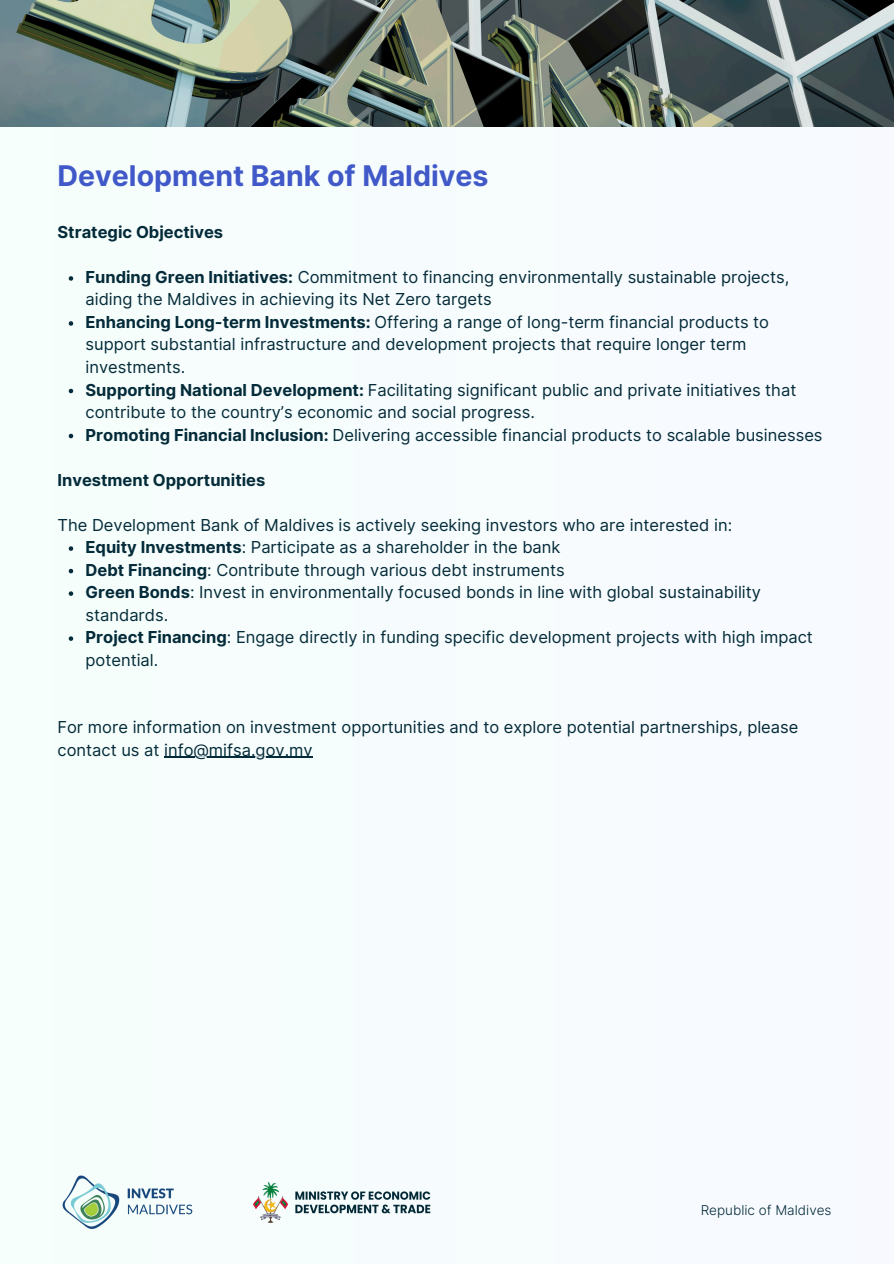
<style>
.page{position:relative;width:894px;height:1264px;background:#fff}
.page>*{position:absolute;margin:0;border:0;box-sizing:border-box;transform-origin:0 0}
.t1{font:700 28.5px "Inter";color:#4058c8}
.t2{font:16.5px/22.5px "Inter";color:#042b39}
.t3{font:700 16.5px "Inter";color:#042b39}
.t4{font:300 13.5px "Inter";color:#042b39}
.s1{font-weight:700}
</style>
<div class="page">
<div style="left:0;top:0;width:893px;height:1263px;background:#f6fcfd"></div>
<img style="left:0;top:0;width:893px;height:126px">
<img style="left:62px;top:1175px;width:131px;height:54px">
<img style="left:254px;top:1182px;width:176px;height:39px">
<svg style="left:69px;top:276px;width:4px;height:5px"></svg>
<svg style="left:69px;top:321px;width:4px;height:5px"></svg>
<svg style="left:69px;top:389px;width:4px;height:4px"></svg>
<svg style="left:69px;top:434px;width:4px;height:4px"></svg>
<svg style="left:69px;top:546px;width:4px;height:5px"></svg>
<svg style="left:69px;top:569px;width:4px;height:4px"></svg>
<svg style="left:69px;top:591px;width:4px;height:5px"></svg>
<svg style="left:69px;top:636px;width:4px;height:5px"></svg>
<hr style="left:164px;top:756px;width:149px;height:2px;background:#042b39">
<h1 class="t1" style="left:57px;top:159px;width:432px">Development Bank of Maldives</h1>
<p class="t3" style="left:57px;top:222px;width:167px">Strategic Objectives</p>
<p class="t2" style="left:85px;top:266px;width:705px"><span class="s1">Funding Green Initiatives:</span> Commitment to financing environmentally sustainable projects, aiding the Maldives in achieving its Net Zero targets</p>
<p class="t2" style="left:85px;top:311px;width:685px"><span class="s1">Enhancing Long-term Investments:</span> Offering a range of long-term financial products to support substantial infrastructure and development projects that require longer term investments.</p>
<p class="t2" style="left:85px;top:378px;width:712px"><span class="s1">Supporting National Development:</span> Facilitating significant public and private initiatives that contribute to the country’s economic and social progress.</p>
<h2 class="t2" style="left:85px;top:423px;width:738px"><span class="s1">Promoting Financial Inclusion:</span> Delivering accessible financial products to scalable businesses</h2>
<h3 class="t3" style="left:57px;top:469px;width:209px">Investment Opportunities</h3>
<p class="t2" style="left:57px;top:513px;width:676px">The Development Bank of Maldives is actively seeking investors who are interested in:</p>
<p class="t2" style="left:85px;top:536px;width:476px"><span class="s1">Equity Investments</span>: Participate as a shareholder in the bank</p>
<p class="t2" style="left:85px;top:558px;width:480px"><span class="s1">Debt Financing</span>: Contribute through various debt instruments</p>
<p class="t2" style="left:85px;top:581px;width:676px"><span class="s1">Green Bonds</span>: Invest in environmentally focused bonds in line with global sustainability standards.</p>
<h3 class="t2" style="left:85px;top:626px;width:728px"><span class="s1">Project Financing</span>: Engage directly in funding specific development projects with high impact potential.</h3>
<p class="t2" style="left:57px;top:716px;width:742px">For more information on investment opportunities and to explore potential partnerships, please contact us at info@mifsa.gov.mv</p>
<p class="t4" style="left:700px;top:1201px;width:132px">Republic of Maldives</p>
</div>
